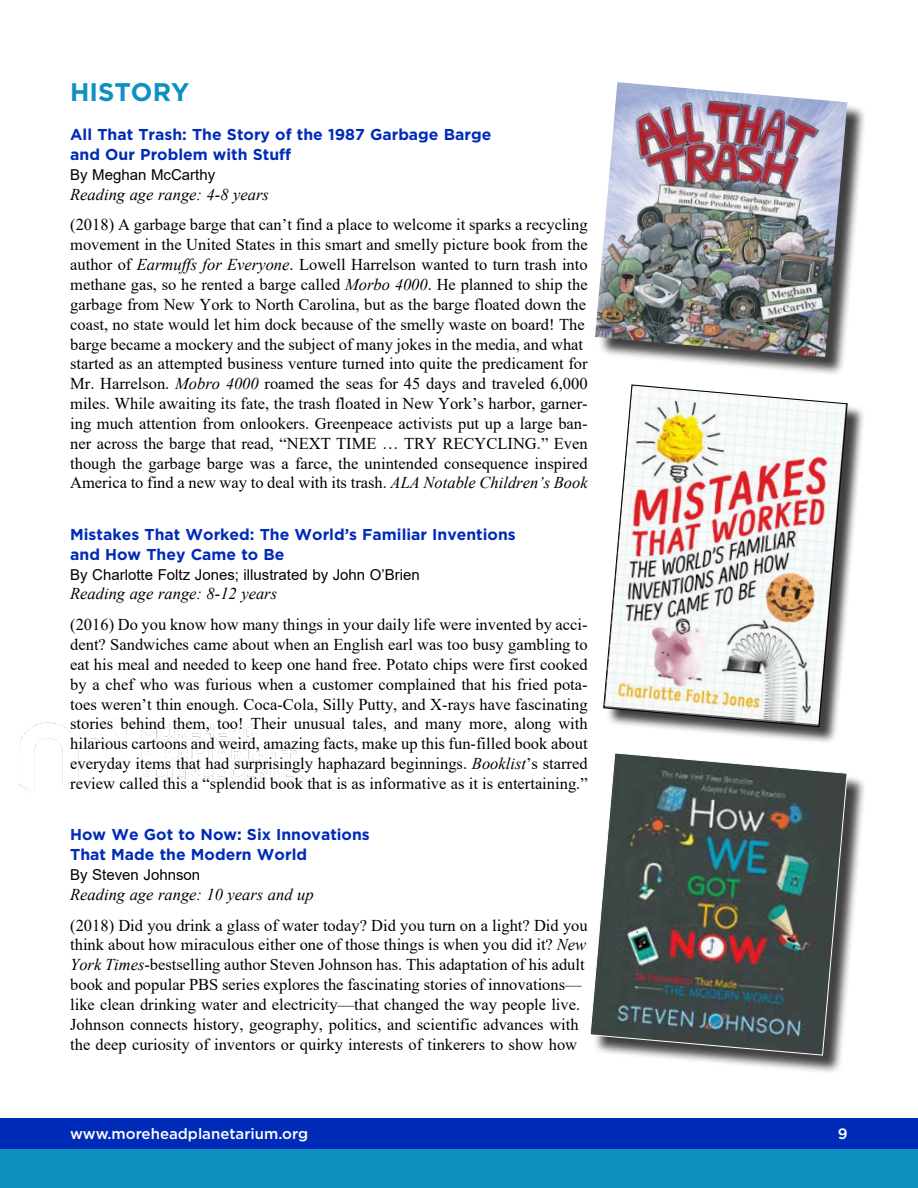
<style>
.page{position:relative;width:918px;height:1188px;background:#fff}
.page>*{position:absolute;margin:0;border:0;box-sizing:border-box;transform-origin:0 0}
.t1{font:700 25.5px "Gotham";color:#0f90c1}
.t2{font:16.5px/19.8px "Times New Roman";color:#000}
.t3{font:italic 16.5px "Times New Roman";color:#000}
.t4{font:700 15.75px/19.8px "Gotham";color:#002bb8}
.t5{font:15px "Arial";color:#000}
.t6{font:500 15px "Gotham";color:#fff}
.s1{font-style:italic}
</style>
<div class="page">
<div style="left:0;top:1149px;width:918px;height:39px;background:#0f90c1"></div>
<div style="left:0;top:1119px;width:918px;height:30px;background:#002bb8"></div>
<img style="left:18px;top:719px;width:288px;height:73px">
<div style="left:606px;top:387px;width:259px;height:358px;background:#000;opacity:.75"></div>
<img style="left:603px;top:385px;width:245px;height:342px">
<div style="left:598px;top:85px;width:268px;height:291px;background:#000;opacity:.75"></div>
<img style="left:595px;top:82px;width:252px;height:275px">
<div style="left:593px;top:756px;width:274px;height:319px;background:#000;opacity:.75"></div>
<img style="left:590px;top:753px;width:258px;height:303px">
<h1 class="t1" style="left:70px;top:75px;width:121px">HISTORY</h1>
<p class="t4" style="left:70px;top:125px;width:423px">All That Trash: The Story of the 1987 Garbage Barge and Our Problem with Stuff</p>
<p class="t5" style="left:70px;top:164px;width:147px">By Meghan McCarthy</p>
<p class="t3" style="left:70px;top:183px;width:200px">Reading age range: 4-8 years</p>
<p class="t2" style="left:70px;top:214px;width:519px">(2018) A garbage barge that can’t find a place to welcome it sparks a recycling movement in the United States in this smart and smelly picture book from the author of <span class="s1">Earmuffs for Everyone</span>. Lowell Harrelson wanted to turn trash into methane gas, so he rented a barge called <span class="s1">Morbo 4000</span>. He planned to ship the garbage from New York to North Carolina, but as the barge floated down the coast, no state would let him dock because of the smelly waste on board! The barge became a mockery and the subject of many jokes in the media, and what started as an attempted business venture turned into quite the predicament for Mr. Harrelson. <span class="s1">Mobro 4000</span> roamed the seas for 45 days and traveled 6,000 miles. While awaiting its fate, the trash floated in New York’s harbor, garner&shy;ing much attention from onlookers. Greenpeace activists put up a large ban&shy;ner across the barge that read, “NEXT TIME … TRY RECYCLING.” Even though the garbage barge was a farce, the unintended consequence inspired America to find a new way to deal with its trash. <span class="s1">ALA Notable Children’s Book</span></p>
<p class="t4" style="left:70px;top:524px;width:447px">Mistakes That Worked: The World’s Familiar Inventions and How They Came to Be</p>
<p class="t5" style="left:70px;top:564px;width:351px">By Charlotte Foltz Jones; illustrated by John O’Brien</p>
<p class="t3" style="left:70px;top:583px;width:208px">Reading age range: 8-12 years</p>
<p class="t2" style="left:70px;top:614px;width:519px;text-align:justify">(2016) Do you know how many things in your daily life were invented by acci&shy;dent? Sandwiches came about when an English earl was too busy gambling to eat his meal and needed to keep one hand free. Potato chips were first cooked by a chef who was furious when a customer complained that his fried pota&shy;toes weren’t thin enough. Coca-Cola, Silly Putty, and X-rays have fascinating stories behind them, too! Their unusual tales, and many more, along with hilarious cartoons and weird, amazing facts, make up this fun-filled book about everyday items that had surprisingly haphazard beginnings. <span class="s1">Booklist</span>’s starred review called this a “splendid book that is as informative as it is entertaining.”</p>
<p class="t4" style="left:70px;top:825px;width:301px">How We Got to Now: Six Innovations<br>That Made the Modern World</p>
<p class="t5" style="left:70px;top:864px;width:132px">By Steven Johnson</p>
<p class="t3" style="left:70px;top:883px;width:245px">Reading age range: 10 years and up</p>
<p class="t2" style="left:70px;top:915px;width:519px">(2018) Did you drink a glass of water today? Did you turn on a light? Did you think about how miraculous either one of those things is when you did it? <span class="s1">New York Times</span>-bestselling author Steven Johnson has. This adaptation of his adult book and popular PBS series explores the fascinating stories of innovations— like clean drinking water and electricity—that changed the way people live.<br>Johnson connects history, geography, politics, and scientific advances with the deep curiosity of inventors or quirky interests of tinkerers to show how</p>
<p class="t6" style="left:70px;top:1124px;width:239px">www.moreheadplanetarium.org</p>
<p class="t6" style="left:838px;top:1124px;width:11px">9</p>
</div>
